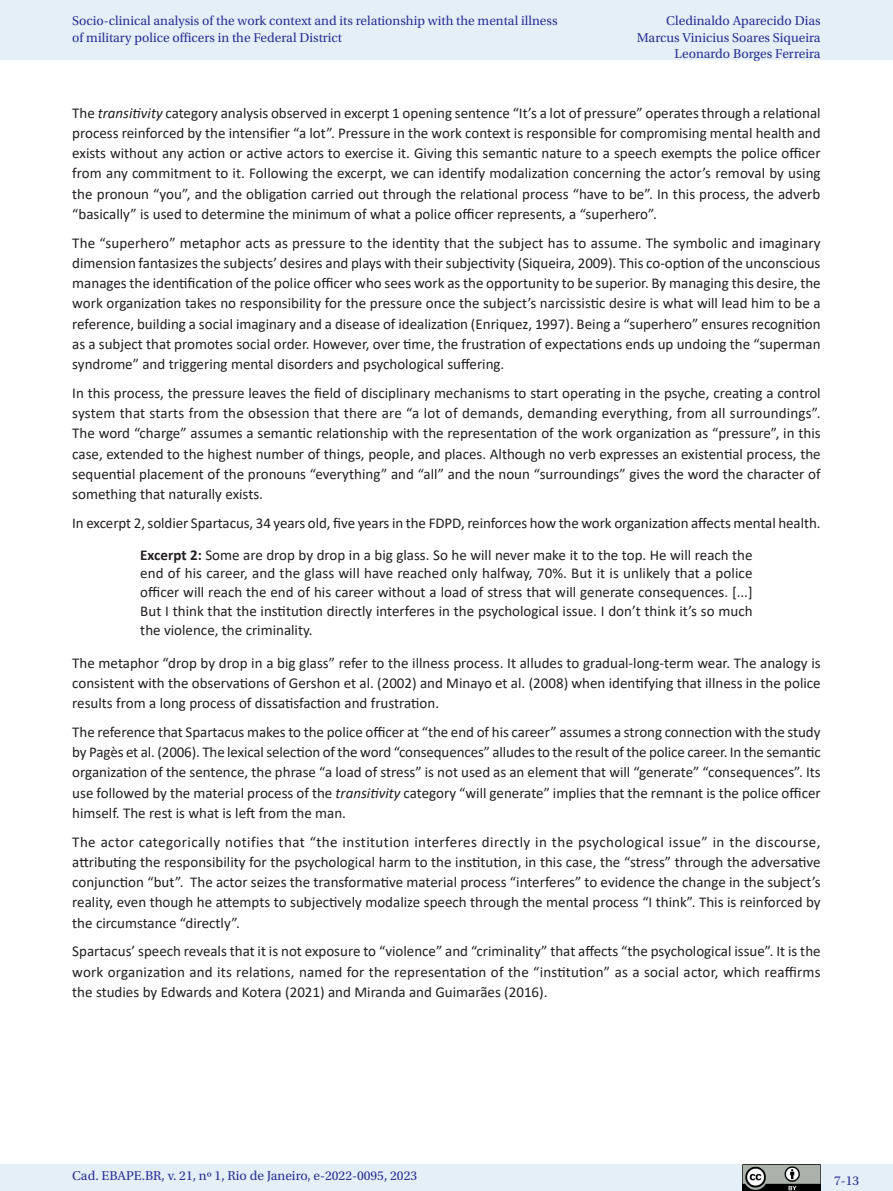
<style>
.page{position:relative;width:893px;height:1191px;background:#fff}
.page>*{position:absolute;margin:0;border:0;box-sizing:border-box;transform-origin:0 0}
._06_0_texto{font:15px/20.2px "Calibri";color:#231f20;text-align:justify}
._06_2_citação{font:15px/18.8px "Calibri";color:#231f20;text-align:justify}
.t1{font:13.5px/16.5px "Utopia Std";color:#2b3393}
.s1{font-style:italic}
.s2{font-weight:700}
</style>
<div class="page">
<div style="left:0;top:0;width:893px;height:60px;background:#e4eff8"></div>
<div style="left:0;top:1164px;width:893px;height:27px;background:#e4eff8"></div>
<img style="left:743px;top:1164px;width:78px;height:27px">
<p class="t1" style="left:72px;top:13px;width:487px">Socio-clinical analysis of the work context and its relationship with the mental illness of military police officers in the Federal District</p>
<p class="t1" style="left:637px;top:13px;width:185px;text-align:right">Cledinaldo Aparecido Dias<br>Marcus Vinicius Soares Siqueira<br>Leonardo Borges Ferreira</p>
<p class="_06_0_texto" style="left:72px;top:102px;width:750px">The <span class="s1">transitivity</span> category analysis observed in excerpt 1 opening sentence “It’s a lot of pressure” operates through a relational process reinforced by the intensifier “a lot”. Pressure in the work context is responsible for compromising mental health and exists without any action or active actors to exercise it. Giving this semantic nature to a speech exempts the police officer from any commitment to it. Following the excerpt, we can identify modalization concerning the actor’s removal by using the pronoun “you”, and the obligation carried out through the relational process “have to be”. In this process, the adverb “basically” is used to determine the minimum of what a police officer represents, a “superhero”.</p>
<p class="_06_0_texto" style="left:72px;top:232px;width:750px">The “superhero” metaphor acts as pressure to the identity that the subject has to assume. The symbolic and imaginary dimension fantasizes the subjects’ desires and plays with their subjectivity (Siqueira, 2009). This co-option of the unconscious manages the identification of the police officer who sees work as the opportunity to be superior. By managing this desire, the work organization takes no responsibility for the pressure once the subject’s narcissistic desire is what will lead him to be a reference, building a social imaginary and a disease of idealization (Enriquez, 1997). Being a “superhero” ensures recognition as a subject that promotes social order. However, over time, the frustration of expectations ends up undoing the “superman syndrome” and triggering mental disorders and psychological suffering.</p>
<p class="_06_0_texto" style="left:72px;top:382px;width:750px">In this process, the pressure leaves the field of disciplinary mechanisms to start operating in the psyche, creating a control system that starts from the obsession that there are “a lot of demands, demanding everything, from all surroundings”.<br>The word “charge” assumes a semantic relationship with the representation of the work organization as “pressure”, in this case, extended to the highest number of things, people, and places. Although no verb expresses an existential process, the sequential placement of the pronouns “everything” and “all” and the noun “surroundings” gives the word the character of something that naturally exists.</p>
<p class="_06_0_texto" style="left:72px;top:512px;width:750px">In excerpt 2, soldier Spartacus, 34 years old, five years in the FDPD, reinforces how the work organization affects mental health.</p>
<p class="_06_2_citação" style="left:140px;top:545px;width:614px"><span class="s2">Excerpt 2:</span> Some are drop by drop in a big glass. So he will never make it to the top. He will reach the end of his career, and the glass will have reached only halfway, 70%. But it is unlikely that a police officer will reach the end of his career without a load of stress that will generate consequences. [...] But I think that the institution directly interferes in the psychological issue. I don’t think it’s so much the violence, the criminality.</p>
<p class="_06_0_texto" style="left:72px;top:652px;width:750px">The metaphor “drop by drop in a big glass” refer to the illness process. It alludes to gradual-long-term wear. The analogy is consistent with the observations of Gershon et al. (2002) and Minayo et al. (2008) when identifying that illness in the police results from a long process of dissatisfaction and frustration.</p>
<p class="_06_0_texto" style="left:72px;top:721px;width:750px">The reference that Spartacus makes to the police officer at “the end of his career” assumes a strong connection with the study by Pagès et al. (2006). The lexical selection of the word “consequences” alludes to the result of the police career. In the semantic organization of the sentence, the phrase “a load of stress” is not used as an element that will “generate” “consequences”. Its use followed by the material process of the <span class="s1">transitivity</span> category “will generate” implies that the remnant is the police officer himself. The rest is what is left from the man.</p>
<p class="_06_0_texto" style="left:72px;top:831px;width:750px">The actor categorically notifies that “the institution interferes directly in the psychological issue” in the discourse, attributing the responsibility for the psychological harm to the institution, in this case, the “stress” through the adversative conjunction “but”. The actor seizes the transformative material process “interferes” to evidence the change in the subject’s reality, even though he attempts to subjectively modalize speech through the mental process “I think”. This is reinforced by the circumstance “directly”.</p>
<p class="_06_0_texto" style="left:72px;top:941px;width:750px">Spartacus’ speech reveals that it is not exposure to “violence” and “criminality” that affects “the psychological issue”. It is the work organization and its relations, named for the representation of the “institution” as a social actor, which reaffirms the studies by Edwards and Kotera (2021) and Miranda and Guimarães (2016).</p>
<p class="t1" style="left:72px;top:1167px;width:346px">Cad. EBAPE.BR, v. 21, nº 1, Rio de Janeiro, e-2022-0095, 2023</p>
<p class="t1" style="left:834px;top:1172px;width:27px">7-13</p>
</div>
